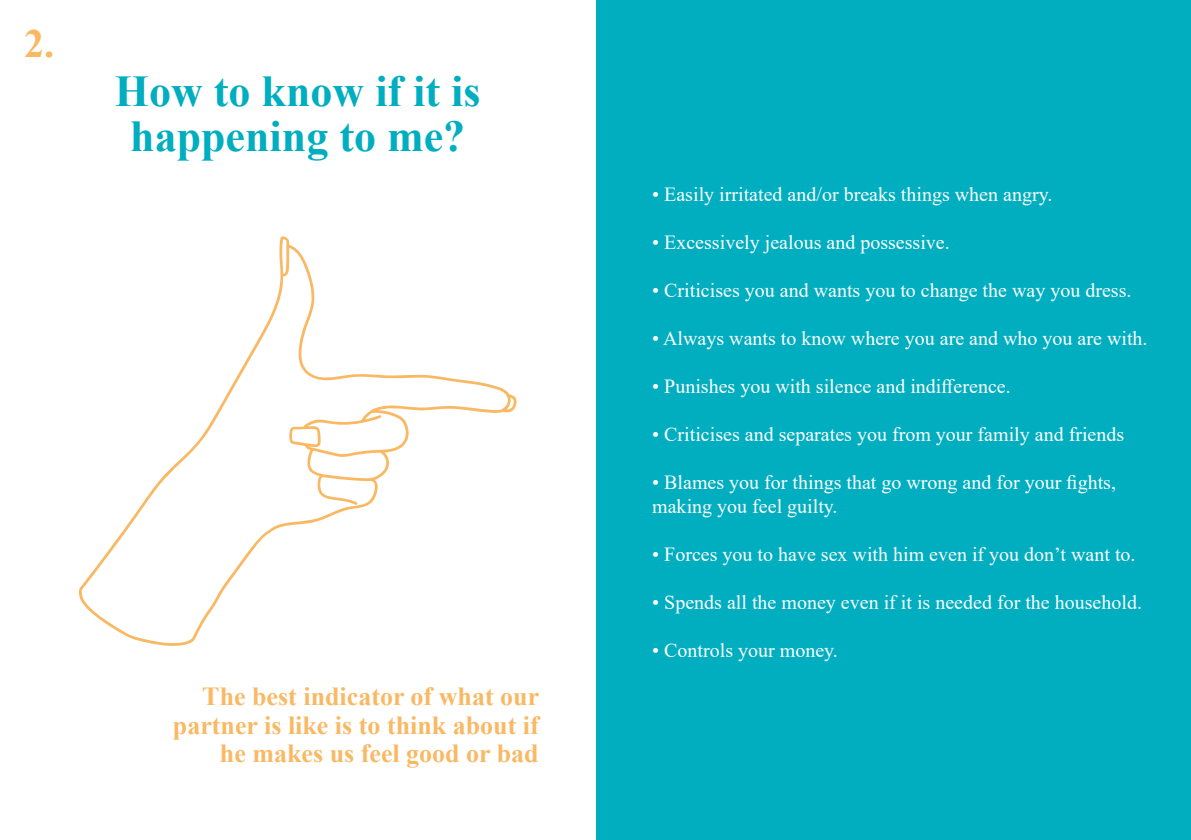
<style>
.page{position:relative;width:1191px;height:840px;background:#fff}
.page>*{position:absolute;margin:0;border:0;box-sizing:border-box;transform-origin:0 0}
.t1{font:700 44px/44px "Times New Roman";color:#00aec0;text-align:center}
.Títulos{font:700 40px "Times New Roman";color:#f9b964}
.Títulos-2{font:700 26px/28px "Times New Roman";color:#f9b964;text-align:right}
.Texto_corrido{font:20px "Times New Roman";color:#fff}
</style>
<div class="page">
<div style="left:596px;top:0;width:595px;height:839px;background:#00aec0"></div>
<svg style="left:79px;top:236px;width:437px;height:409px"></svg>
<p class="Títulos" style="left:24px;top:14px;width:31px">2.</p>
<p class="t1" style="left:115px;top:68px;width:367px">How to know if it is happening to me?</p>
<p class="Títulos-2" style="left:173px;top:681px;width:368px">The best indicator of what our partner is like is to think about if he makes us feel good or bad</p>
<p class="Texto_corrido" style="left:652px;top:180px;width:402px">• Easily irritated and/or breaks things when angry.</p>
<p class="Texto_corrido" style="left:652px;top:228px;width:299px">• Excessively jealous and possessive.</p>
<p class="Texto_corrido" style="left:652px;top:276px;width:481px">• Criticises you and wants you to change the way you dress.</p>
<p class="Texto_corrido" style="left:652px;top:324px;width:497px">• Always wants to know where you are and who you are with.</p>
<p class="Texto_corrido" style="left:652px;top:372px;width:360px">• Punishes you with silence and indifference.</p>
<p class="Texto_corrido" style="left:652px;top:420px;width:473px">• Criticises and separates you from your family and friends</p>
<p class="Texto_corrido" style="left:652px;top:468px;width:465px">• Blames you for things that go wrong and for your fights,</p>
<p class="Texto_corrido" style="left:652px;top:492px;width:187px">making you feel guilty.</p>
<p class="Texto_corrido" style="left:652px;top:540px;width:485px">• Forces you to have sex with him even if you don’t want to.</p>
<p class="Texto_corrido" style="left:652px;top:588px;width:491px">• Spends all the money even if it is needed for the household.</p>
<p class="Texto_corrido" style="left:652px;top:636px;width:187px">• Controls your money.</p>
</div>
